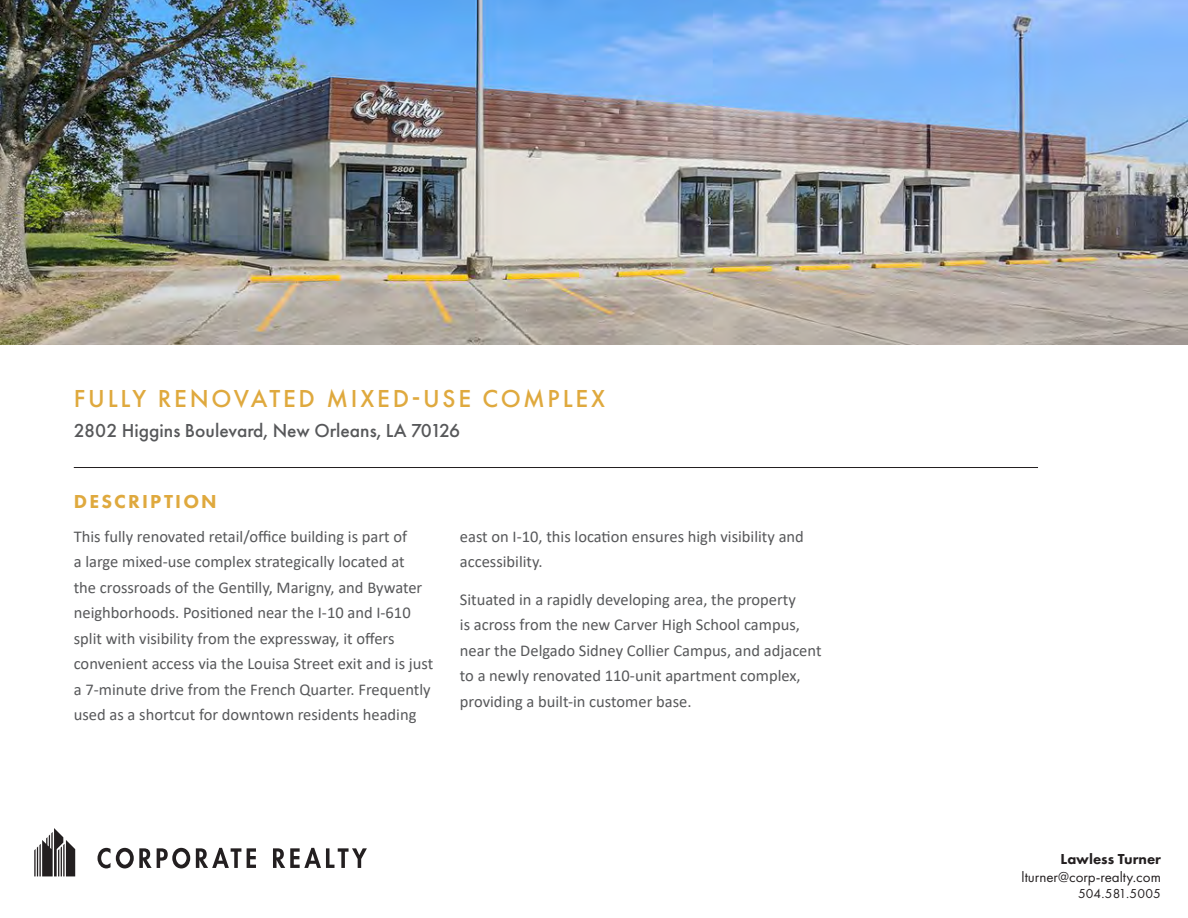
<style>
.page{position:relative;width:1188px;height:918px;background:#fff}
.page>*{position:absolute;margin:0;border:0;box-sizing:border-box;transform-origin:0 0}
.t1{font:500 25.5px "Futura PT";letter-spacing:.11em;color:#dfa93e}
.t2{font:500 19.5px "Futura PT";color:#57585a}
.t3{font:800 19.5px "Futura PT";letter-spacing:.11em;color:#dfa93e}
.t4{font:16.5px/25.5px "Calibri";color:#57585a}
.t5{font:15px "Futura PT";color:#231f20}
.t6{font:800 15px "Futura PT";color:#231f20}
.t7{font:13.5px "Futura PT";letter-spacing:.02em;color:#231f20}
</style>
<div class="page">
<svg style="left:98px;top:848px;width:92px;height:20px"></svg>
<svg style="left:196px;top:848px;width:45px;height:20px"></svg>
<svg style="left:247px;top:848px;width:9px;height:20px"></svg>
<svg style="left:273px;top:848px;width:94px;height:20px"></svg>
<svg style="left:34px;top:828px;width:41px;height:48px"></svg>
<hr style="left:74px;top:467px;width:964px;height:1px;background:#231f20">
<img style="left:0;top:0;width:1188px;height:345px">
<p class="t1" style="left:74px;top:383px;width:533px">FULLY RENOVATED MIXED-USE COMPLEX</p>
<p class="t2" style="left:74px;top:419px;width:388px">2802 Higgins Boulevard, New Orleans, LA 70126</p>
<p class="t3" style="left:74px;top:489px;width:144px">DESCRIPTION</p>
<p class="t4" style="left:74px;top:523px;width:361px">This fully renovated retail/office building is part of<br>a large mixed-use complex strategically located at<br>the crossroads of the Gentilly, Marigny, and Bywater neighborhoods. Positioned near the I-10 and I-610 split with visibility from the expressway, it offers convenient access via the Louisa Street exit and is just a 7-minute drive from the French Quarter. Frequently used as a shortcut for downtown residents heading</p>
<p class="t4" style="left:460px;top:523px;width:346px">east on I-10, this location ensures high visibility and accessibility.</p>
<p class="t4" style="left:460px;top:586px;width:363px">Situated in a rapidly developing area, the property<br>is across from the new Carver High School campus, near the Delgado Sidney Collier Campus, and adjacent to a newly renovated 110-unit apartment complex, providing a built-in customer base.</p>
<p class="t6" style="left:1061px;top:849px;width:102px">Lawless Turner</p>
<p class="t5" style="left:1022px;top:868px;width:141px">lturner@corp-realty.com</p>
<p class="t7" style="left:1078px;top:885px;width:84px">504.581.5005</p>
</div>
